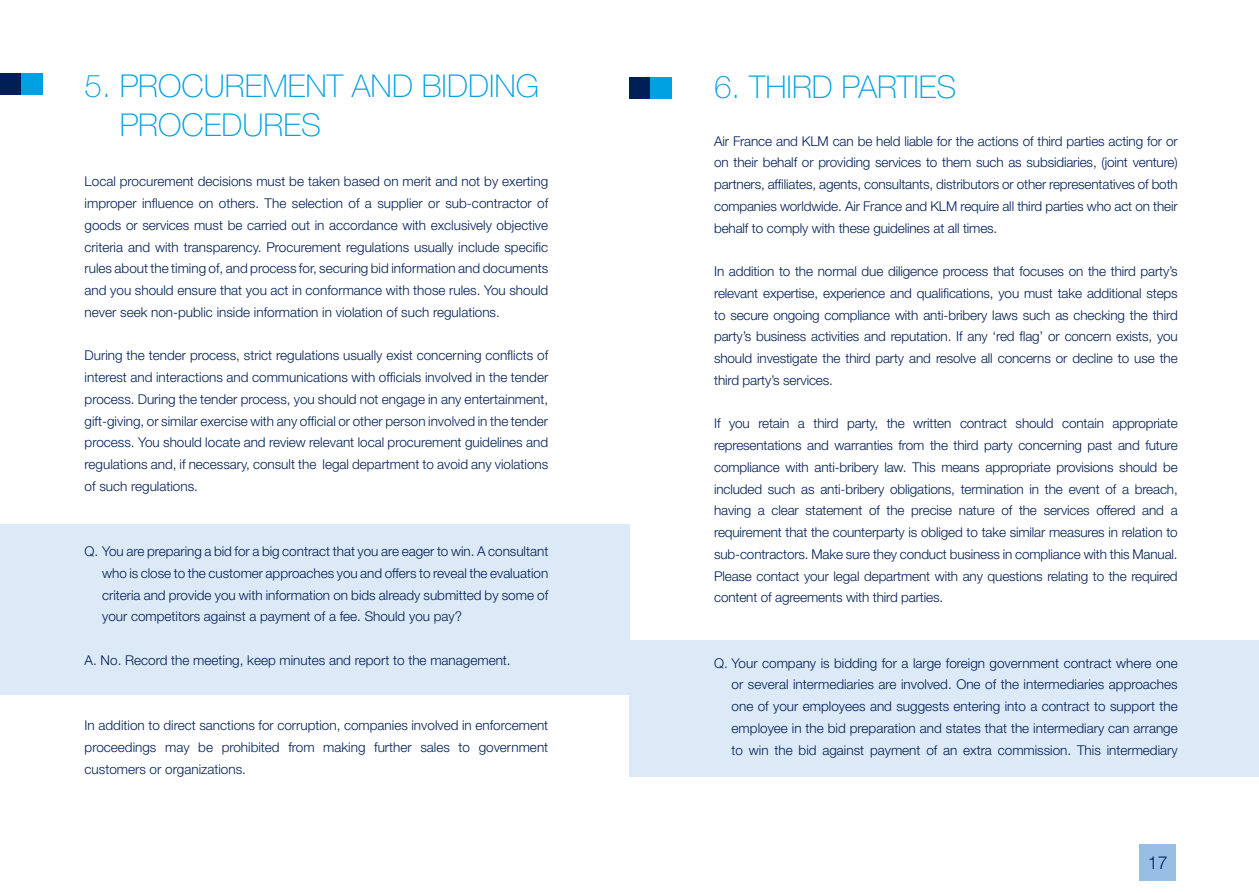
<style>
.page{position:relative;width:1259px;height:893px;background:#fff}
.page>*{position:absolute;margin:0;border:0;box-sizing:border-box;transform-origin:0 0}
.t1{font:100 31.5px/39px "Helvetica Neue";color:#00a1e3}
.t2{font:300 18px "Helvetica Neue";color:#001f56}
.t3{font:300 13.5px/21.8px "Helvetica Neue";color:#001f56;text-align:justify}
</style>
<div class="page">
<div style="left:629px;top:640px;width:630px;height:136px;background:#dce9f6"></div>
<div style="left:0;top:524px;width:629px;height:171px;background:#dce9f6"></div>
<div style="left:1140px;top:844px;width:36px;height:36px;background:#97bfe6"></div>
<div style="left:0;top:74px;width:21px;height:21px;background:#001f56"></div>
<div style="left:21px;top:74px;width:22px;height:21px;background:#00a1e3"></div>
<div style="left:629px;top:77px;width:22px;height:21px;background:#001f56"></div>
<div style="left:651px;top:77px;width:21px;height:21px;background:#00a1e3"></div>
<h1 class="t1" style="left:120px;top:66px;width:421px;text-indent:-35px">5. PROCUREMENT AND BIDDING<br>PROCEDURES</h1>
<p class="t3" style="left:85px;top:170px;width:465px">Local procurement decisions must be taken based on merit and not by exerting improper influence on others. The selection of a supplier or sub-contractor of goods or services must be carried out in accordance with exclusively objective criteria and with transparency. Procurement regulations usually include specific rules about the timing of, and process for, securing bid information and documents and you should ensure that you act in conformance with those rules. You should never seek non-public inside information in violation of such regulations.</p>
<p class="t3" style="left:85px;top:344px;width:465px">During the tender process, strict regulations usually exist concerning conflicts of interest and interactions and communications with officials involved in the tender process. During the tender process, you should not engage in any entertainment, gift-giving, or similar exercise with any official or other person involved in the tender process. You should locate and review relevant local procurement guidelines and regulations and, if necessary, consult the legal department to avoid any violations of such regulations.</p>
<p class="t3" style="left:102px;top:540px;width:448px;text-indent:-18px">Q. You are preparing a bid for a big contract that you are eager to win. A consultant who is close to the customer approaches you and offers to reveal the evaluation criteria and provide you with information on bids already submitted by some of your competitors against a payment of a fee. Should you pay?</p>
<p class="t3" style="left:85px;top:649px;width:427px">A. No. Record the meeting, keep minutes and report to the management.</p>
<p class="t3" style="left:85px;top:714px;width:465px">In addition to direct sanctions for corruption, companies involved in enforcement proceedings may be prohibited from making further sales to government customers or organizations.</p>
<h1 class="t1" style="left:714px;top:68px;width:244px">6. THIRD PARTIES</h1>
<p class="t3" style="left:714px;top:130px;width:465px">Air France and KLM can be held liable for the actions of third parties acting for or on their behalf or providing services to them such as subsidiaries, (joint venture) partners, affiliates, agents, consultants, distributors or other representatives of both companies worldwide. Air France and KLM require all third parties who act on their behalf to comply with these guidelines at all times.</p>
<p class="t3" style="left:714px;top:260px;width:465px">In addition to the normal due diligence process that focuses on the third party’s relevant expertise, experience and qualifications, you must take additional steps to secure ongoing compliance with anti-bribery laws such as checking the third party’s business activities and reputation. If any ‘red flag’ or concern exists, you should investigate the third party and resolve all concerns or decline to use the third party’s services.</p>
<p class="t3" style="left:714px;top:412px;width:465px">If you retain a third party, the written contract should contain appropriate representations and warranties from the third party concerning past and future compliance with anti-bribery law. This means appropriate provisions should be included such as anti-bribery obligations, termination in the event of a breach, having a clear statement of the precise nature of the services offered and a requirement that the counterparty is obliged to take similar measures in relation to sub-contractors. Make sure they conduct business in compliance with this Manual.<br>Please contact your legal department with any questions relating to the required content of agreements with third parties.</p>
<p class="t3" style="left:731px;top:652px;width:447px;text-indent:-18px">Q. Your company is bidding for a large foreign government contract where one or several intermediaries are involved. One of the intermediaries approaches one of your employees and suggests entering into a contract to support the employee in the bid preparation and states that the intermediary can arrange to win the bid against payment of an extra commission. This intermediary</p>
<h2 class="t2" style="left:1148px;top:852px;width:22px">17</h2>
</div>
